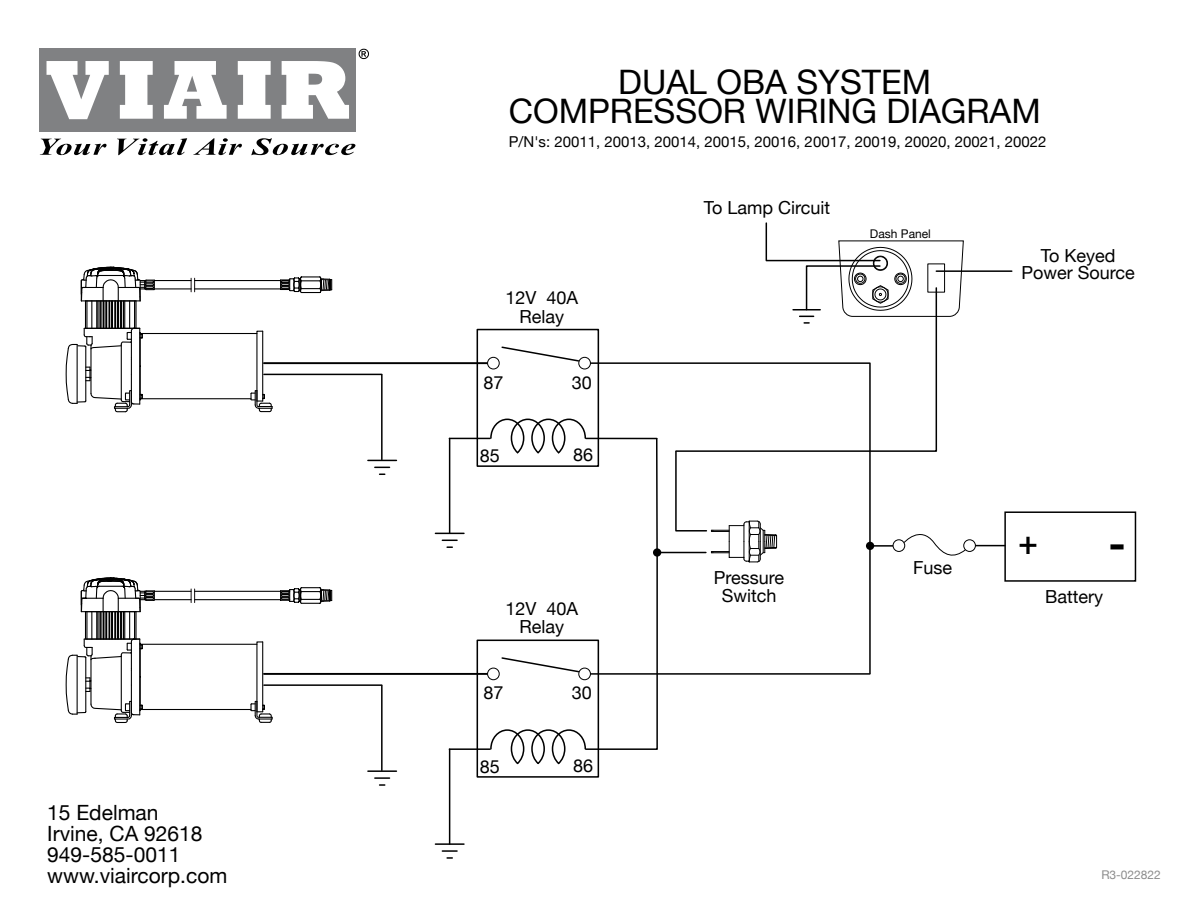
<style>
.page{position:relative;width:1188px;height:918px;background:#fff}
.page>*{position:absolute;margin:0;border:0;box-sizing:border-box;transform-origin:0 0}
.t1{font:700 49.8px "Myriad";color:#000}
.t2{font:33.75px/29.5px "Helvetica Neue";color:#000;text-align:center}
.t3{font:700 32.4px "Myriad";color:#000}
.t4{font:21px/21px "Helvetica Neue";color:#000}
.t5{font:18px/18.1px "Helvetica Neue";color:#000;text-align:center}
.t6{font:15px "Helvetica Neue";color:#000}
.t7{font:12px "Helvetica Neue";color:#000}
.t8{font:12px "Helvetica Neue";color:#8c8c8c}
</style>
<div class="page">
<div style="left:39px;top:48px;width:317px;height:84px;background:#808183"></div>
<svg style="left:47px;top:61px;width:62px;height:58px"></svg>
<svg style="left:120px;top:61px;width:33px;height:58px"></svg>
<svg style="left:164px;top:61px;width:63px;height:58px"></svg>
<svg style="left:238px;top:61px;width:33px;height:58px"></svg>
<svg style="left:282px;top:61px;width:67px;height:58px"></svg>
<svg style="left:40px;top:139px;width:67px;height:16px"></svg>
<svg style="left:117px;top:138px;width:70px;height:17px"></svg>
<svg style="left:193px;top:138px;width:49px;height:17px"></svg>
<svg style="left:251px;top:138px;width:104px;height:17px"></svg>
<svg style="left:359px;top:49px;width:10px;height:10px"></svg>
<hr style="left:870px;top:545px;width:28px;height:2px;background:#000">
<hr style="left:264px;top:362px;width:229px;height:2px;background:#000">
<hr style="left:264px;top:374px;width:118px;height:1px;background:#000">
<hr style="left:381px;top:375px;width:2px;height:85px;background:#000">
<svg style="left:368px;top:460px;width:28px;height:1px"></svg>
<svg style="left:375px;top:467px;width:15px;height:1px"></svg>
<hr style="left:449px;top:438px;width:1px;height:95px;background:#000">
<hr style="left:449px;top:438px;width:41px;height:1px;background:#000">
<svg style="left:587px;top:362px;width:284px;height:313px"></svg>
<svg style="left:435px;top:533px;width:29px;height:1px"></svg>
<svg style="left:442px;top:540px;width:15px;height:8px"></svg>
<div style="left:477px;top:329px;width:122px;height:138px;border:2px solid #000"></div>
<div style="left:579px;top:357px;width:11px;height:12px;background:#fff;border-radius:50%"></div>
<div style="left:578px;top:357px;width:13px;height:12px;border:1px solid #000;border-radius:50%"></div>
<div style="left:488px;top:357px;width:11px;height:12px;background:#fff;border-radius:50%"></div>
<div style="left:487px;top:357px;width:13px;height:12px;border:1px solid #000;border-radius:50%"></div>
<svg style="left:501px;top:346px;width:79px;height:17px"></svg>
<svg style="left:191px;top:278px;width:4px;height:14px"></svg>
<hr style="left:155px;top:288px;width:36px;height:1px;background:#000">
<hr style="left:154px;top:280px;width:37px;height:1px;background:#000">
<hr style="left:195px;top:288px;width:86px;height:1px;background:#000">
<hr style="left:195px;top:280px;width:86px;height:1px;background:#000">
<hr style="left:140px;top:333px;width:117px;height:1px;background:#000">
<hr style="left:140px;top:398px;width:111px;height:1px;background:#000">
<svg style="left:250px;top:330px;width:23px;height:83px"></svg>
<svg style="left:65px;top:266px;width:110px;height:147px"></svg>
<svg style="left:280px;top:276px;width:53px;height:18px"></svg>
<hr style="left:264px;top:673px;width:229px;height:2px;background:#000">
<hr style="left:264px;top:684px;width:118px;height:2px;background:#000">
<hr style="left:381px;top:686px;width:2px;height:84px;background:#000">
<hr style="left:368px;top:770px;width:28px;height:2px;background:#000">
<svg style="left:375px;top:777px;width:15px;height:9px"></svg>
<hr style="left:449px;top:749px;width:1px;height:95px;background:#000">
<hr style="left:449px;top:748px;width:41px;height:2px;background:#000">
<hr style="left:588px;top:673px;width:282px;height:2px;background:#000">
<hr style="left:971px;top:545px;width:34px;height:1px;background:#000">
<hr style="left:435px;top:843px;width:29px;height:2px;background:#000">
<svg style="left:442px;top:850px;width:15px;height:9px"></svg>
<div style="left:477px;top:640px;width:122px;height:138px;border:2px solid #000"></div>
<div style="left:893px;top:540px;width:12px;height:11px;background:#fff;border-radius:50%"></div>
<div style="left:893px;top:539px;width:12px;height:13px;border:1px solid #000;border-radius:50%"></div>
<div style="left:487px;top:668px;width:13px;height:12px;border:1px solid #000;border-radius:50%"></div>
<div style="left:964px;top:540px;width:11px;height:11px;background:#fff;border-radius:50%"></div>
<div style="left:963px;top:539px;width:13px;height:13px;border:1px solid #000;border-radius:50%"></div>
<svg style="left:903px;top:534px;width:63px;height:22px"></svg>
<div style="left:1004px;top:511px;width:132px;height:71px;border:2px solid #000"></div>
<svg style="left:489px;top:418px;width:288px;height:348px"></svg>
<svg style="left:191px;top:589px;width:4px;height:14px"></svg>
<hr style="left:155px;top:599px;width:36px;height:1px;background:#000">
<hr style="left:154px;top:591px;width:37px;height:1px;background:#000">
<hr style="left:195px;top:599px;width:86px;height:1px;background:#000">
<hr style="left:195px;top:591px;width:86px;height:1px;background:#000">
<hr style="left:140px;top:644px;width:117px;height:1px;background:#000">
<hr style="left:140px;top:709px;width:111px;height:1px;background:#000">
<svg style="left:250px;top:641px;width:23px;height:82px"></svg>
<svg style="left:65px;top:577px;width:110px;height:146px"></svg>
<svg style="left:280px;top:587px;width:53px;height:17px"></svg>
<div style="left:653px;top:548px;width:8px;height:9px;background:#000;border-radius:50%"></div>
<div style="left:866px;top:542px;width:8px;height:8px;background:#000;border-radius:50%"></div>
<svg style="left:674px;top:324px;width:264px;height:129px"></svg>
<hr style="left:936px;top:270px;width:76px;height:2px;background:#000">
<svg style="left:765px;top:222px;width:199px;height:102px"></svg>
<p class="t4" style="left:47px;top:802px;width:182px">15 Edelman<br>Irvine, CA 92618<br>949-585-0011 www.viaircorp.com</p>
<h2 class="t2" style="left:509px;top:69px;width:534px">DUAL OBA SYSTEM<br>COMPRESSOR WIRING DIAGRAM</h2>
<p class="t6" style="left:509px;top:131px;width:539px">P/N's: 20011, 20013, 20014, 20015, 20016, 20017, 20019, 20020, 20021, 20022</p>
<p class="t5" style="left:505px;top:289px;width:74px">12V 40A<br>Relay</p>
<p class="t5" style="left:483px;top:373px;width:22px">87</p>
<p class="t5" style="left:480px;top:447px;width:22px">85</p>
<p class="t5" style="left:572px;top:373px;width:22px">30</p>
<p class="t5" style="left:573px;top:446px;width:22px">86</p>
<p class="t5" style="left:505px;top:599px;width:74px">12V 40A<br>Relay</p>
<p class="t5" style="left:483px;top:684px;width:22px">87</p>
<p class="t5" style="left:480px;top:758px;width:22px">85</p>
<p class="t5" style="left:572px;top:684px;width:22px">30</p>
<p class="t5" style="left:573px;top:756px;width:22px">86</p>
<p class="t5" style="left:704px;top:198px;width:128px">To Lamp Circuit</p>
<p class="t7" style="left:870px;top:226px;width:62px">Dash Panel</p>
<p class="t5" style="left:1021px;top:247px;width:115px;line-height:17.2px">To Keyed<br>Power Source</p>
<p class="t5" style="left:714px;top:568px;width:72px">Pressure<br>Switch</p>
<p class="t5" style="left:913px;top:558px;width:41px">Fuse</p>
<h3 class="t3" style="left:1018px;top:527px;width:21px">+</h3>
<h1 class="t1" style="left:1109px;top:517px;width:18px">-</h1>
<p class="t5" style="left:1045px;top:587px;width:59px">Battery</p>
<p class="t8" style="left:1101px;top:866px;width:61px">R3-022822</p>
</div>
